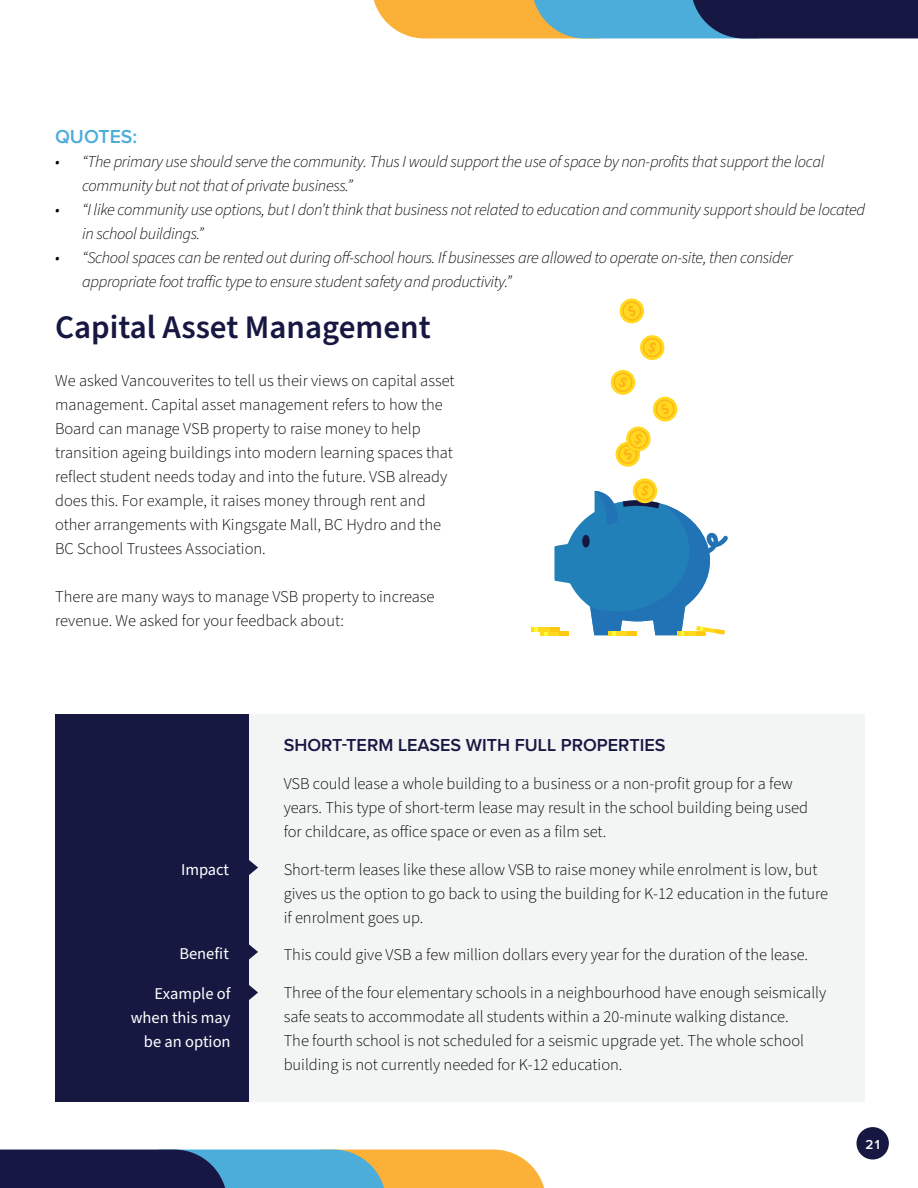
<style>
.page{position:relative;width:918px;height:1188px;background:#fff}
.page>*{position:absolute;margin:0;border:0;box-sizing:border-box;transform-origin:0 0}
.t1{font:600 33px "Source Sans Pro";color:#161842}
.t2{font:600 19.5px "Proxima Nova";color:#4dadda}
.t3{font:600 18px "Proxima Nova";color:#161842}
.t4{font:300 16.5px/24px "Source Sans Pro";color:#000}
.t5{font:italic 300 16.5px/24px "Source Sans Pro";letter-spacing:-.02em;color:#000}
.t6{font:16.5px/24px "Source Sans Pro";color:#fff;text-align:right}
.t7{font:600 13.5px "Proxima Nova";color:#fff}
</style>
<div class="page">
<svg style="left:0;top:1150px;width:544px;height:38px;background:#6f7570"></svg>
<svg style="left:373px;top:0;width:545px;height:38px;background:#707671"></svg>
<div style="left:856px;top:1127px;width:33px;height:33px;background:#161842;border-radius:50%"></div>
<div style="left:248px;top:714px;width:617px;height:387px;background:#f3f4f4"></div>
<div style="left:55px;top:714px;width:193px;height:387px;background:#161842"></div>
<svg style="left:248px;top:851px;width:10px;height:33px"></svg>
<svg style="left:248px;top:936px;width:10px;height:32px"></svg>
<svg style="left:248px;top:976px;width:10px;height:33px"></svg>
<div style="left:541px;top:631px;width:28px;height:5px;background:#ffd91f"></div>
<hr style="left:531px;top:627px;width:28px;height:4px;background:#ffd91f">
<svg style="left:534px;top:627px;width:4px;height:4px"></svg>
<svg style="left:544px;top:478px;width:184px;height:158px"></svg>
<svg style="left:610px;top:370px;width:68px;height:97px"></svg>
<svg style="left:619px;top:298px;width:25px;height:26px"></svg>
<svg style="left:640px;top:335px;width:25px;height:25px"></svg>
<p class="t2" style="left:55px;top:127px;width:84px">QUOTES:</p>
<p class="t5" style="left:82px;top:150px;width:744px;text-indent:-27px">• “The primary use should serve the community. Thus I would support the use of space by non-profits that support the local community but not that of private business.”</p>
<p class="t5" style="left:82px;top:198px;width:785px;text-indent:-27px">• “I like community use options, but I don’t think that business not related to education and community support should be located in school buildings.”</p>
<p class="t5" style="left:82px;top:246px;width:713px;text-indent:-27px">• “School spaces can be rented out during off-school hours. If businesses are allowed to operate on-site, then consider appropriate foot traffic type to ensure student safety and productivity.”</p>
<h1 class="t1" style="left:55px;top:305px;width:377px">Capital Asset Management</h1>
<p class="t4" style="left:55px;top:369px;width:401px">We asked Vancouverites to tell us their views on capital asset management. Capital asset management refers to how the Board can manage VSB property to raise money to help transition ageing buildings into modern learning spaces that reflect student needs today and into the future. VSB already does this. For example, it raises money through rent and other arrangements with Kingsgate Mall, BC Hydro and the BC School Trustees Association.</p>
<p class="t4" style="left:55px;top:585px;width:381px">There are many ways to manage VSB property to increase revenue. We asked for your feedback about:</p>
<p class="t6" style="left:181px;top:858px;width:50px">Impact</p>
<p class="t6" style="left:179px;top:942px;width:51px">Benefit</p>
<p class="t6" style="left:131px;top:982px;width:101px">Example of when this may be an option</p>
<p class="t3" style="left:284px;top:737px;width:383px">SHORT-TERM LEASES WITH FULL PROPERTIES</p>
<p class="t4" style="left:284px;top:772px;width:526px">VSB could lease a whole building to a business or a non-profit group for a few years. This type of short-term lease may result in the school building being used for childcare, as office space or even as a film set.</p>
<p class="t4" style="left:284px;top:858px;width:546px">Short-term leases like these allow VSB to raise money while enrolment is low, but gives us the option to go back to using the building for K-12 education in the future if enrolment goes up.</p>
<p class="t4" style="left:284px;top:943px;width:526px">This could give VSB a few million dollars every year for the duration of the lease.</p>
<p class="t4" style="left:284px;top:981px;width:544px">Three of the four elementary schools in a neighbourhood have enough seismically safe seats to accommodate all students within a 20-minute walking distance.<br>The fourth school is not scheduled for a seismic upgrade yet. The whole school building is not currently needed for K-12 education.</p>
<p class="t7" style="left:866px;top:1138px;width:16px">21</p>
</div>
